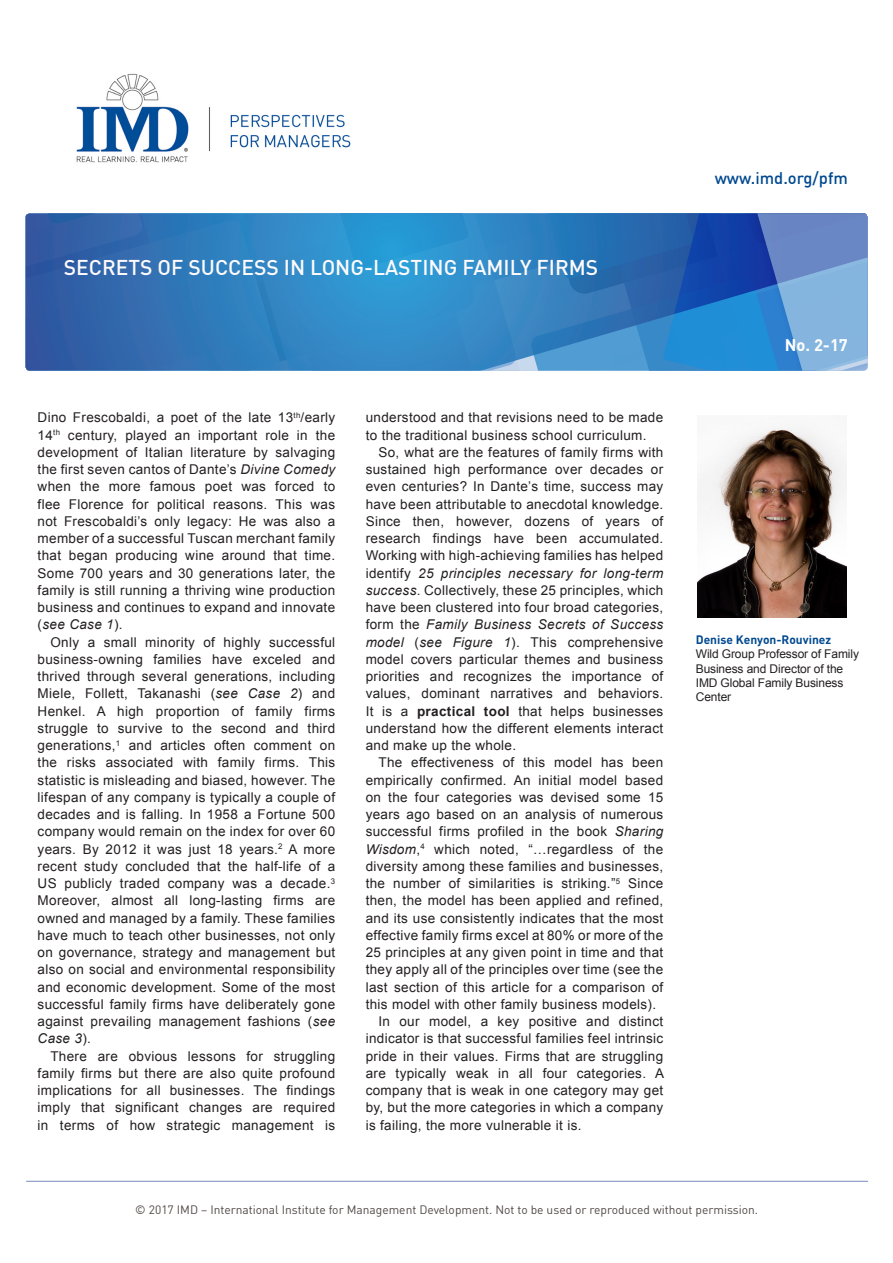
<style>
.page{position:relative;width:893px;height:1263px;background:#fff}
.page>*{position:absolute;margin:0;border:0;box-sizing:border-box;transform-origin:0 0}
.t1{font:500 21px "DIN";color:#fefafc}
.t2{font:500 16.5px "DIN";color:#014990}
.t3{font:700 16.5px "DIN";color:#fff}
.Text{font:13.5px/17.2px "Arial";letter-spacing:.025em;color:#231f20;text-align:justify}
.Text_first_line_afte{font:13.5px/17.2px "Arial";letter-spacing:.025em;color:#231f20;text-align:justify}
.t4{font:12px "DIN";color:#524a47}
.t5{font:12px/14.4px "Arial";letter-spacing:-.01em;color:#231f20}
.t6{font:700 12px "DIN";color:#014990}
.s1{font-style:italic}
.s2{font-weight:700}
</style>
<div class="page">
<svg style="left:26px;top:213px;width:841px;height:158px;background:#367fbf"></svg>
<img style="left:697px;top:428px;width:149px;height:190px">
<img style="left:76px;top:73px;width:275px;height:90px">
<hr style="left:26px;top:1181px;width:842px;height:1px;background:#788bbc">
<p class="t1" style="left:64px;top:253px;width:536px">SECRETS OF SUCCESS IN LONG-LASTING FAMILY FIRMS</p>
<p class="Text_first_line_afte" style="left:38px;top:409px;width:299px">Dino Frescobaldi, a poet of the late 13<sup>th</sup>/early 14<sup>th</sup> century, played an important role in the development of Italian literature by salvaging the first seven cantos of Dante’s <span class="s1">Divine Comedy </span>when the more famous poet was forced to flee Florence for political reasons. This was not Frescobaldi’s only legacy: He was also a member of a successful Tuscan merchant family that began producing wine around that time.<br>Some 700 years and 30 generations later, the family is still running a thriving wine production business and continues to expand and innovate (<span class="s1">see Case 1</span>).</p>
<p class="Text" style="left:38px;top:633px;width:299px;text-indent:13px">Only a small minority of highly successful business-owning families have exceled and thrived through several generations, including Miele, Follett, Takanashi (<span class="s1">see Case 2</span>) and Henkel. A high proportion of family firms struggle to survive to the second and third generations,<sup>1</sup> and articles often comment on the risks associated with family firms. This statistic is misleading and biased, however. The lifespan of any company is typically a couple of decades and is falling. In 1958 a Fortune 500 company would remain on the index for over 60 years. By 2012 it was just 18 years.<sup>2</sup> A more recent study concluded that the half-life of a US publicly traded company was a decade.<sup>3<br></sup>Moreover, almost all long-lasting firms are owned and managed by a family. These families have much to teach other businesses, not only on governance, strategy and management but also on social and environmental responsibility and economic development. Some of the most successful family firms have deliberately gone against prevailing management fashions (<span class="s1">see Case 3</span>).</p>
<p class="Text" style="left:38px;top:1047px;width:299px;text-indent:13px">There are obvious lessons for struggling family firms but there are also quite profound implications for all businesses. The findings imply that significant changes are required in terms of how strategic management is</p>
<p class="Text" style="left:366px;top:409px;width:299px">understood and that revisions need to be made to the traditional business school curriculum.</p>
<p class="Text" style="left:366px;top:444px;width:299px;text-indent:13px">So, what are the features of family firms with sustained high performance over decades or even centuries? In Dante’s time, success may have been attributable to anecdotal knowledge.<br>Since then, however, dozens of years of research findings have been accumulated.<br>Working with high-achieving families has helped identify <span class="s1">25 principles necessary for long-term success</span>. Collectively, these 25 principles, which have been clustered into four broad categories, form the <span class="s1">Family Business Secrets of Success model</span> (<span class="s1">see Figure 1</span>). This comprehensive model covers particular themes and business priorities and recognizes the importance of values, dominant narratives and behaviors.<br>It is a <span class="s2">practical tool</span> that helps businesses understand how the different elements interact and make up the whole.</p>
<p class="Text" style="left:366px;top:754px;width:299px;text-indent:13px">The effectiveness of this model has been empirically confirmed. An initial model based on the four categories was devised some 15 years ago based on an analysis of numerous successful firms profiled in the book <span class="s1">Sharing Wisdom</span>,<sup>4</sup> which noted, “…regardless of the diversity among these families and businesses, the number of similarities is striking.”<sup>5</sup> Since then, the model has been applied and refined, and its use consistently indicates that the most effective family firms excel at 80% or more of the 25 principles at any given point in time and that they apply all of the principles over time (see the last section of this article for a comparison of this model with other family business models).</p>
<p class="Text" style="left:366px;top:1013px;width:300px;text-indent:13px">In our model, a key positive and distinct indicator is that successful families feel intrinsic pride in their values. Firms that are struggling are typically weak in all four categories. A company that is weak in one category may get by, but the more categories in which a company is failing, the more vulnerable it is.</p>
<p class="t2" style="left:715px;top:167px;width:135px">www.imd.org/pfm</p>
<p class="t3" style="left:785px;top:335px;width:65px">No. 2-17</p>
<p class="t6" style="left:696px;top:632px;width:137px">Denise Kenyon-Rouvinez</p>
<p class="t5" style="left:696px;top:647px;width:165px">Wild Group Professor of Family<br>Business and Director of the<br>IMD Global Family Business<br>Center</p>
<p class="t4" style="left:135px;top:1202px;width:624px">© 2017 IMD – International Institute for Management Development. Not to be used or reproduced without permission.</p>
</div>
